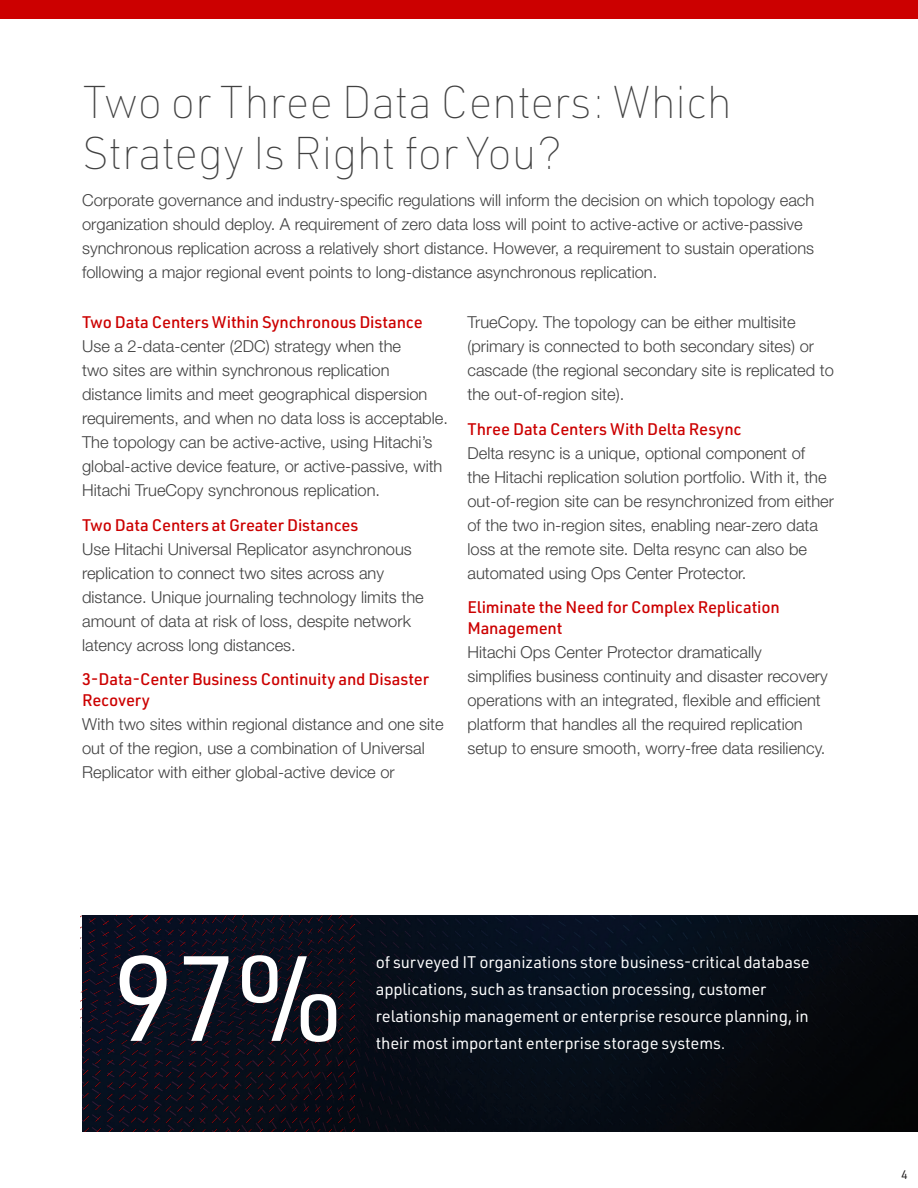
<style>
.page{position:relative;width:918px;height:1188px;background:#fff}
.page>*{position:absolute;margin:0;border:0;box-sizing:border-box;transform-origin:0 0}
.Sidebar_large_number{font:118.5px "URWDIN";color:#fff}
.Section_Header{font:100 45px/51px "URWDIN";letter-spacing:-.01em;color:#414141}
.Body{font:300 16.5px/24px "Helvetica Neue LT Std";color:#414141}
.Side_Bar_Quote__whit{font:16.5px/27px "URWDIN";letter-spacing:-.01em;color:#fff}
.Features_subhead{font:500 16.5px/21px "URWDIN";letter-spacing:-.01em;color:#c00}
.t1{font:12.15px "URWDIN";color:#231f20}
</style>
<div class="page">
<div style="left:0;top:0;width:918px;height:18px;background:#c00"></div>
<img style="left:355px;top:915px;width:563px;height:217px">
<img style="left:81px;top:915px;width:274px;height:217px">
<p class="Section_Header" style="left:82px;top:75px;width:651px">Two or Three Data Centers: Which<br>Strategy Is Right for You?</p>
<p class="Body" style="left:82px;top:188px;width:734px">Corporate governance and industry-specific regulations will inform the decision on which topology each organization should deploy. A requirement of zero data loss will point to active-active or active-passive synchronous replication across a relatively short distance. However, a requirement to sustain operations following a major regional event points to long-distance asynchronous replication.</p>
<p class="Features_subhead" style="left:82px;top:311px;width:342px">Two Data Centers Within Synchronous Distance</p>
<p class="Body" style="left:82px;top:334px;width:367px">Use a 2-data-center (2DC) strategy when the<br>two sites are within synchronous replication distance limits and meet geographical dispersion requirements, and when no data loss is acceptable.<br>The topology can be active-active, using Hitachi’s global-active device feature, or active-passive, with Hitachi TrueCopy synchronous replication.</p>
<p class="Features_subhead" style="left:82px;top:514px;width:278px">Two Data Centers at Greater Distances</p>
<p class="Body" style="left:82px;top:537px;width:343px">Use Hitachi Universal Replicator asynchronous replication to connect two sites across any distance. Unique journaling technology limits the amount of data at risk of loss, despite network latency across long distances.</p>
<p class="Features_subhead" style="left:82px;top:668px;width:349px">3-Data-Center Business Continuity and Disaster<br>Recovery</p>
<p class="Body" style="left:82px;top:712px;width:363px">With two sites within regional distance and one site out of the region, use a combination of Universal<br>Replicator with either global-active device or</p>
<p class="Body" style="left:467px;top:310px;width:368px">TrueCopy. The topology can be either multisite (primary is connected to both secondary sites) or cascade (the regional secondary site is replicated to the out-of-region site).</p>
<p class="Features_subhead" style="left:467px;top:418px;width:275px">Three Data Centers With Delta Resync</p>
<p class="Body" style="left:467px;top:441px;width:368px">Delta resync is a unique, optional component of<br>the Hitachi replication solution portfolio. With it, the out-of-region site can be resynchronized from either of the two in-region sites, enabling near-zero data loss at the remote site. Delta resync can also be automated using Ops Center Protector.</p>
<p class="Features_subhead" style="left:467px;top:596px;width:314px">Eliminate the Need for Complex Replication<br>Management</p>
<p class="Body" style="left:467px;top:640px;width:362px">Hitachi Ops Center Protector dramatically simplifies business continuity and disaster recovery operations with an integrated, flexible and efficient platform that handles all the required replication setup to ensure smooth, worry-free data resiliency.</p>
<p class="Sidebar_large_number" style="left:111px;top:921px;width:232px">97%</p>
<p class="Side_Bar_Quote__whit" style="left:376px;top:948px;width:435px">of surveyed IT organizations store business-critical database applications, such as transaction processing, customer relationship management or enterprise resource planning, in</p>
<p class="Side_Bar_Quote__whit" style="left:376px;top:1029px;width:351px">their most important enterprise storage systems.</p>
<p class="t1" style="left:901px;top:1167px;width:8px">4</p>
</div>
